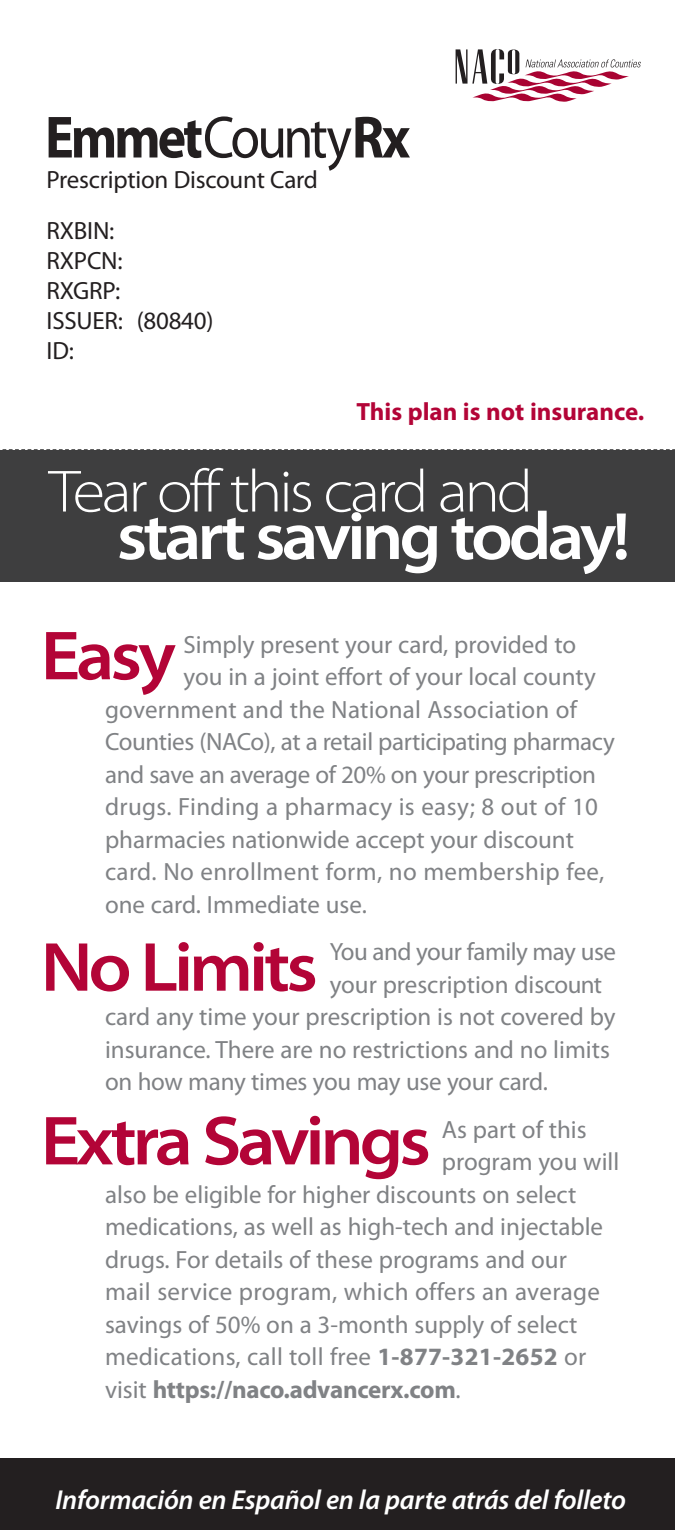
<style>
.page{position:relative;width:675px;height:1530px;background:#fff}
.page>*{position:absolute;margin:0;border:0;box-sizing:border-box;transform-origin:0 0}
.t1{font:600 semi-expanded 70px "Myriad Pro";letter-spacing:-.06em;color:#b30437}
.t2{font:600 semi-expanded 67.5px "Myriad Pro";letter-spacing:-.06em;color:#fff}
.t3{font:300 semi-expanded 60px "Myriad Pro";letter-spacing:-.055em;color:#fff}
.t4{font:700 60px "Myriad Pro";letter-spacing:-.055em;color:#231f20;scale:.9 1}
.t5{font:italic 600 27.5px "Myriad Pro";letter-spacing:-.01em;color:#fff}
.t6{font:25px "Myriad Pro";color:#808285}
.t7{font:25px/30px "Myriad Pro";letter-spacing:-.01em;color:#231f20}
.t8{font:700 25px "Myriad Pro";letter-spacing:-.01em;color:#808285}
.t9{font:700 25px "Myriad Pro";color:#b30437}
.t10{font:25px "Myriad Pro";letter-spacing:-.02em;color:#808285}
.s1{font-weight:400}
.s2{font-weight:700}
</style>
<div class="page">
<svg style="left:0;top:449px;width:675px;height:2px"></svg>
<div style="left:0;top:451px;width:675px;height:131px;background:#3e3e3f"></div>
<svg style="left:456px;top:49px;width:185px;height:53px"></svg>
<div style="left:0;top:1458px;width:675px;height:72px;background:#231f20"></div>
<h3 class="t4" style="left:45px;top:115px;width:407px">Emmet<span class="s1">County</span>Rx</h3>
<p class="t7" style="left:47px;top:166px;width:273px">Prescription Discount Card</p>
<p class="t7" style="left:47px;top:218px;width:168px">RXBIN:<br>RXPCN:<br>RXGRP:<br>ISSUER: (80840)<br>ID:</p>
<p class="t9" style="left:356px;top:402px;width:289px">This plan is not insurance.</p>
<h3 class="t3" style="left:49px;top:469px;width:485px">Tear off this card and</h3>
<h2 class="t2" style="left:117px;top:511px;width:515px">start saving today!</h2>
<h1 class="t1" style="left:41px;top:629px;width:137px">Easy</h1>
<p class="t6" style="left:184px;top:635px;width:394px">Simply present your card, provided to</p>
<p class="t6" style="left:184px;top:667px;width:414px">you in a joint effort of your local county</p>
<p class="t6" style="left:105px;top:700px;width:473px">government and the National Association of</p>
<p class="t6" style="left:105px;top:732px;width:511px">Counties (NACo), at a retail participating pharmacy</p>
<p class="t6" style="left:105px;top:765px;width:492px">and save an average of 20% on your prescription</p>
<p class="t6" style="left:105px;top:797px;width:495px">drugs. Finding a pharmacy is easy; 8 out of 10</p>
<p class="t6" style="left:105px;top:830px;width:471px">pharmacies nationwide accept your discount</p>
<p class="t6" style="left:105px;top:862px;width:501px">card. No enrollment form, no membership fee,</p>
<p class="t6" style="left:105px;top:895px;width:263px">one card. Immediate use.</p>
<p class="t10" style="left:330px;top:942px;width:288px">You and your family may use</p>
<p class="t6" style="left:330px;top:975px;width:274px">your prescription discount</p>
<p class="t6" style="left:105px;top:1007px;width:512px">card any time your prescription is not covered by</p>
<p class="t6" style="left:105px;top:1040px;width:506px">insurance. There are no restrictions and no limits</p>
<p class="t6" style="left:105px;top:1072px;width:444px">on how many times you may use your card.</p>
<p class="t6" style="left:442px;top:1120px;width:146px">As part of this</p>
<p class="t6" style="left:442px;top:1152px;width:179px">program you will</p>
<p class="t6" style="left:105px;top:1185px;width:473px">also be eligible for higher discounts on select</p>
<p class="t6" style="left:105px;top:1217px;width:500px">medications, as well as high-tech and injectable</p>
<p class="t6" style="left:105px;top:1250px;width:463px">drugs. For details of these programs and our</p>
<p class="t6" style="left:105px;top:1282px;width:497px">mail service program, which offers an average</p>
<p class="t6" style="left:105px;top:1315px;width:474px">savings of 50% on a 3-month supply of select</p>
<p class="t6" style="left:105px;top:1347px;width:483px">medications, call toll free <span class="s2">1-877-321-2652</span> or</p>
<p class="t8" style="left:105px;top:1380px;width:357px"><span class="s1">visit</span> https://naco.advancerx.com<span class="s1">.</span></p>
<h1 class="t1" style="left:41px;top:941px;width:278px">No Limits</h1>
<h1 class="t1" style="left:41px;top:1114px;width:392px">Extra Savings</h1>
<p class="t5" style="left:56px;top:1489px;width:572px">Información en Español en la parte atrás del folleto</p>
</div>
